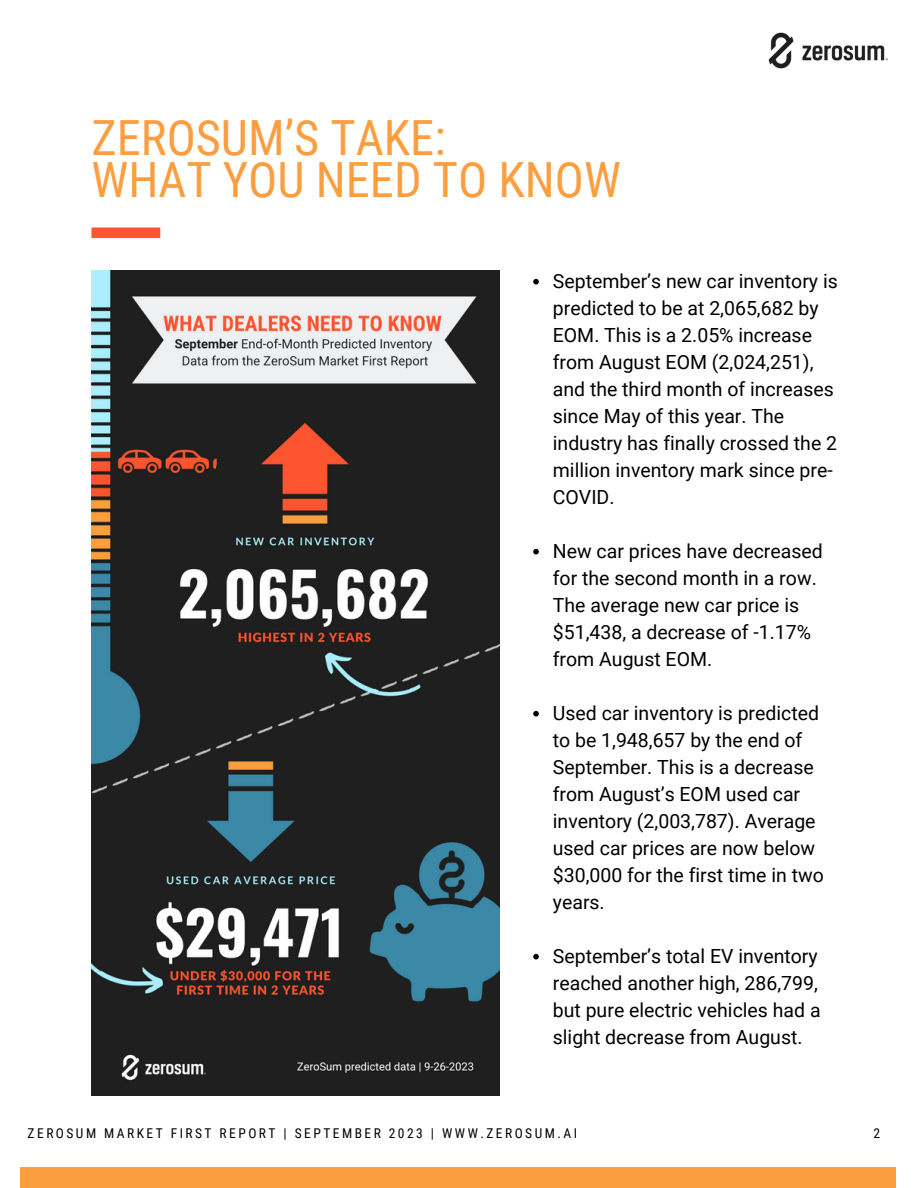
<style>
.page{position:relative;width:918px;height:1188px;background:#fff}
.page>*{position:absolute;margin:0;border:0;box-sizing:border-box;transform-origin:0 0}
.t1{font:48.6px "Roboto Condensed";color:#fb9e3f}
.t2{font:19.5px/27px "Roboto";color:#000}
.t3{font:13.5px "Roboto Condensed";letter-spacing:.185em;color:#000}
</style>
<div class="page">
<div style="left:21px;top:1167px;width:875px;height:21px;background:#fb9e3f"></div>
<div style="left:91px;top:227px;width:69px;height:11px;background:#fd5530"></div>
<img style="left:768px;top:32px;width:120px;height:37px">
<svg style="left:533px;top:279px;width:6px;height:6px"></svg>
<svg style="left:533px;top:549px;width:6px;height:6px"></svg>
<svg style="left:533px;top:711px;width:6px;height:6px"></svg>
<svg style="left:533px;top:954px;width:6px;height:6px"></svg>
<img style="left:92px;top:270px;width:407px;height:826px">
<p class="t1" style="left:91px;top:110px;width:356px">ZEROSUM’S TAKE:</p>
<p class="t1" style="left:91px;top:152px;width:531px">WHAT YOU NEED TO KNOW</p>
<p class="t2" style="left:553px;top:268px;width:286px">September’s new car inventory is predicted to be at 2,065,682 by<br>EOM. This is a 2.05% increase from August EOM (2,024,251), and the third month of increases since May of this year. The industry has finally crossed the 2 million inventory mark since pre-<br>COVID.</p>
<p class="t2" style="left:553px;top:538px;width:271px">New car prices have decreased for the second month in a row.<br>The average new car price is $51,438, a decrease of -1.17% from August EOM.</p>
<p class="t2" style="left:553px;top:700px;width:273px">Used car inventory is predicted to be 1,948,657 by the end of<br>September. This is a decrease from August’s EOM used car inventory (2,003,787). Average used car prices are now below $30,000 for the first time in two years.</p>
<p class="t2" style="left:553px;top:943px;width:269px">September’s total EV inventory reached another high, 286,799, but pure electric vehicles had a slight decrease from August.</p>
<p class="t3" style="left:28px;top:1125px;width:551px">ZEROSUM MARKET FIRST REPORT | SEPTEMBER 2023 | WWW.ZEROSUM.AI</p>
<p class="t3" style="left:874px;top:1125px;width:8px">2</p>
</div>
